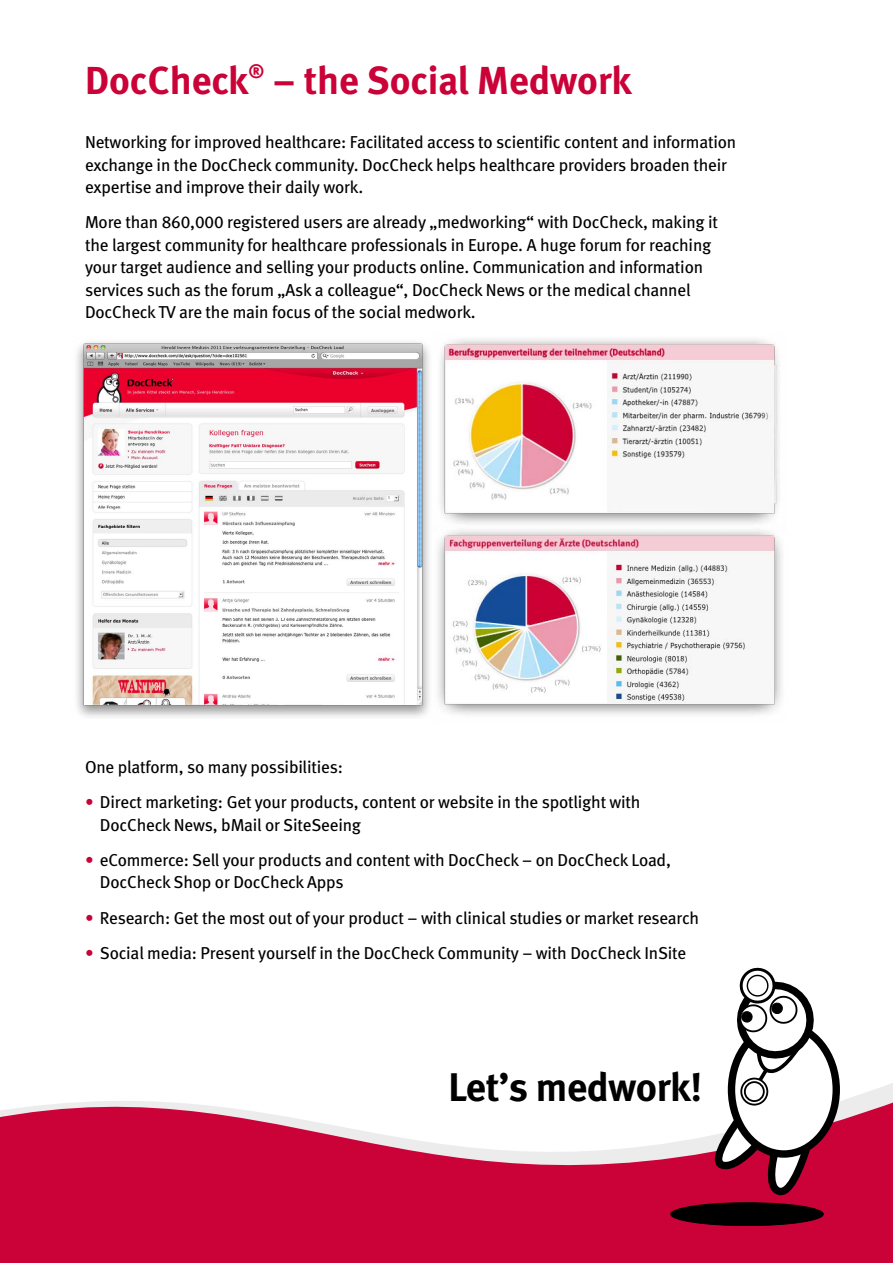
<style>
.page{position:relative;width:893px;height:1263px;background:#fff}
.page>*{position:absolute;margin:0;border:0;box-sizing:border-box;transform-origin:0 0}
.t1{font:39.9px "Meta Bold LF";letter-spacing:-.01em;color:#000}
.t2{font:39px "Meta Bold LF";color:#ca0237}
.t3{font:17.25px/22.5px "Meta Book LF";letter-spacing:-.01em;color:#000}
.s1{color:#ca0237}
</style>
<div class="page">
<svg style="left:0;top:1055px;width:893px;height:208px;fill:#ca0237"></svg>
<div style="left:671px;top:1203px;width:152px;height:22px;background:#000;border-radius:50%"></div>
<div style="left:670px;top:1202px;width:154px;height:24px;border:1px solid #000;border-radius:50%"></div>
<svg style="left:699px;top:1122px;width:117px;height:73px"></svg>
<div style="left:731px;top:1025px;width:105px;height:129px;background:#fff;border-radius:50%"></div>
<div style="left:728px;top:1021px;width:112px;height:137px;border:7px solid #000;border-radius:50%"></div>
<svg style="left:741px;top:1078px;width:26px;height:26px"></svg>
<div style="left:740px;top:1078px;width:28px;height:27px;border:2px solid #000;border-radius:50%"></div>
<div style="left:745px;top:1082px;width:19px;height:19px;background:#fff;border-radius:50%"></div>
<div style="left:744px;top:1081px;width:21px;height:21px;border:2px solid #000;border-radius:50%"></div>
<svg style="left:737px;top:968px;width:81px;height:119px"></svg>
<img style="left:77px;top:342px;width:341px;height:375px">
<img style="left:418px;top:540px;width:364px;height:176px">
<img style="left:418px;top:339px;width:361px;height:201px">
<h2 class="t2" style="left:85px;top:57px;width:548px">DocCheck<sup>®</sup> – the Social Medwork</h2>
<p class="t3" style="left:85px;top:131px;width:653px">Networking for improved healthcare: Facilitated access to scientific content and information exchange in the DocCheck community. DocCheck helps healthcare providers broaden their expertise and improve their daily work.</p>
<p class="t3" style="left:85px;top:211px;width:635px">More than 860,000 registered users are already „medworking“ with DocCheck, making it the largest community for healthcare professionals in Europe. A huge forum for reaching your target audience and selling your products online. Communication and information services such as the forum „Ask a colleague“, DocCheck News or the medical channel DocCheck TV are the main focus of the social medwork.</p>
<p class="t3" style="left:85px;top:755px;width:259px">One platform, so many possibilities:</p>
<p class="t3" style="left:100px;top:791px;width:542px;text-indent:-15px"><span class="s1">•</span> Direct marketing: Get your products, content or website in the spotlight with<br>DocCheck News, bMail or SiteSeeing</p>
<p class="t3" style="left:100px;top:848px;width:573px;text-indent:-15px"><span class="s1">•</span> eCommerce: Sell your products and content with DocCheck – on DocCheck Load,<br>DocCheck Shop or DocCheck Apps</p>
<p class="t3" style="left:85px;top:906px;width:615px"><span class="s1">•</span> Research: Get the most out of your product – with clinical studies or market research</p>
<p class="t3" style="left:85px;top:941px;width:603px"><span class="s1">•</span> Social media: Present yourself in the DocCheck Community – with DocCheck InSite</p>
<h1 class="t1" style="left:448px;top:1063px;width:255px">Let’s medwork!</h1>
</div>
